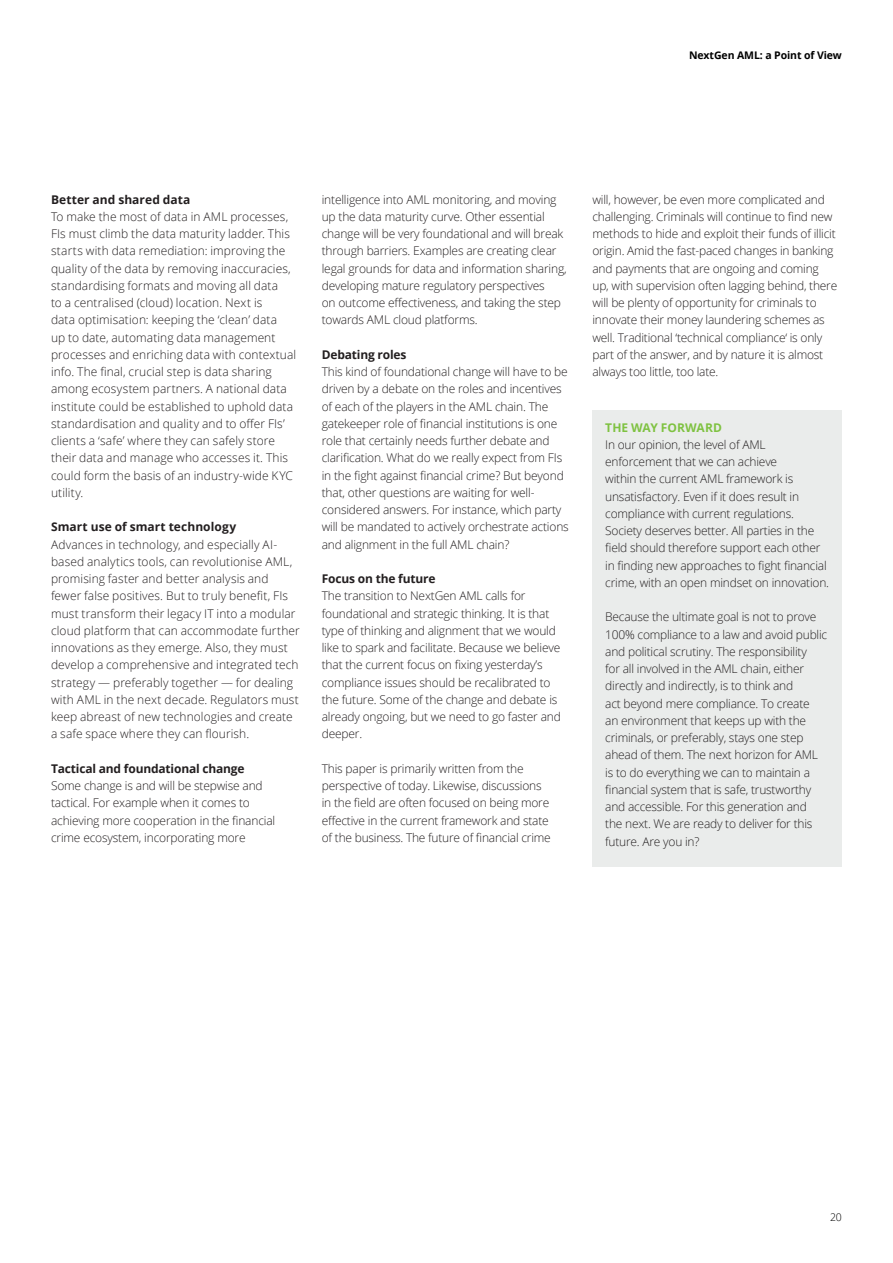
<style>
.page{position:relative;width:893px;height:1263px;background:#fff}
.page>*{position:absolute;margin:0;border:0;box-sizing:border-box;transform-origin:0 0}
.Body_copy__8_5_12pt{font:300 12px/17.2px "Open Sans";letter-spacing:-.015em;color:#231f20}
.Body_copy__8_5_12pt-2{font:300 12px/17.2px "Open Sans";letter-spacing:.005em;color:#231f20}
.Body_copy__8_5_12pt-3{font:700 12px "Open Sans";letter-spacing:-.015em;color:#231f20}
.Body_copy__8_5_12pt-4{font:700 12px "Open Sans";letter-spacing:.005em;color:#231f20}
.Body_copy__8_5_12pt-5{font:700 12px "Open Sans";letter-spacing:.005em;color:#7fc241}
.t1{font:700 10.5px "Open Sans";letter-spacing:-.01em;color:#010101}
.t2{font:300 10.5px "Open Sans";color:#010101}
</style>
<div class="page">
<div style="left:592px;top:410px;width:250px;height:457px;background:#eaeceb"></div>
<p class="t1" style="left:689px;top:48px;width:154px">NextGen AML: a Point of View</p>
<p class="Body_copy__8_5_12pt-4" style="left:51px;top:191px;width:141px">Better and shared data</p>
<p class="Body_copy__8_5_12pt-2" style="left:51px;top:208px;width:247px">To make the most of data in AML processes, FIs must climb the data maturity ladder. This starts with data remediation: improving the quality of the data by removing inaccuracies, standardising formats and moving all data<br>to a centralised (cloud) location. Next is<br>data optimisation: keeping the ‘clean’ data<br>up to date, automating data management processes and enriching data with contextual info. The final, crucial step is data sharing among ecosystem partners. A national data institute could be established to uphold data standardisation and quality and to offer FIs’ clients a ‘safe’ where they can safely store their data and manage who accesses it. This could form the basis of an industry-wide KYC utility.</p>
<p class="Body_copy__8_5_12pt-4" style="left:51px;top:519px;width:187px">Smart use of smart technology</p>
<p class="Body_copy__8_5_12pt-2" style="left:51px;top:535px;width:250px">Advances in technology, and especially AI&shy;based analytics tools, can revolutionise AML, promising faster and better analysis and fewer false positives. But to truly benefit, FIs must transform their legacy IT into a modular cloud platform that can accommodate further innovations as they emerge. Also, they must develop a comprehensive and integrated tech strategy — preferably together — for dealing with AML in the next decade. Regulators must keep abreast of new technologies and create a safe space where they can flourish.</p>
<p class="Body_copy__8_5_12pt-3" style="left:51px;top:760px;width:195px">Tactical and foundational change</p>
<p class="Body_copy__8_5_12pt" style="left:51px;top:777px;width:226px">Some change is and will be stepwise and tactical. For example when it comes to achieving more cooperation in the financial crime ecosystem, incorporating more</p>
<p class="Body_copy__8_5_12pt" style="left:322px;top:190px;width:246px">intelligence into AML monitoring, and moving up the data maturity curve. Other essential change will be very foundational and will break through barriers. Examples are creating clear legal grounds for data and information sharing, developing mature regulatory perspectives<br>on outcome effectiveness, and taking the step towards AML cloud platforms.</p>
<p class="Body_copy__8_5_12pt-3" style="left:322px;top:346px;width:86px">Debating roles</p>
<p class="Body_copy__8_5_12pt" style="left:322px;top:363px;width:249px">This kind of foundational change will have to be driven by a debate on the roles and incentives of each of the players in the AML chain. The gatekeeper role of financial institutions is one role that certainly needs further debate and clarification. What do we really expect from FIs in the fight against financial crime? But beyond that, other questions are waiting for well&shy;considered answers. For instance, which party will be mandated to actively orchestrate actions and alignment in the full AML chain?</p>
<p class="Body_copy__8_5_12pt-3" style="left:322px;top:570px;width:115px">Focus on the future</p>
<p class="Body_copy__8_5_12pt" style="left:322px;top:587px;width:241px">The transition to NextGen AML calls for foundational and strategic thinking. It is that type of thinking and alignment that we would like to spark and facilitate. Because we believe that the current focus on fixing yesterday’s compliance issues should be recalibrated to the future. Some of the change and debate is already ongoing, but we need to go faster and deeper.</p>
<p class="Body_copy__8_5_12pt" style="left:322px;top:760px;width:231px">This paper is primarily written from the perspective of today. Likewise, discussions in the field are often focused on being more effective in the current framework and state of the business. The future of financial crime</p>
<p class="Body_copy__8_5_12pt" style="left:592px;top:190px;width:246px">will, however, be even more complicated and challenging. Criminals will continue to find new methods to hide and exploit their funds of illicit origin. Amid the fast-paced changes in banking and payments that are ongoing and coming up, with supervision often lagging behind, there will be plenty of opportunity for criminals to innovate their money laundering schemes as well. Traditional ‘technical compliance‘ is only part of the answer, and by nature it is almost always too little, too late.</p>
<p class="Body_copy__8_5_12pt-5" style="left:605px;top:419px;width:118px">THE WAY FORWARD</p>
<p class="Body_copy__8_5_12pt" style="left:605px;top:436px;width:225px">In our opinion, the level of AML enforcement that we can achieve<br>within the current AML framework is unsatisfactory. Even if it does result in compliance with current regulations.<br>Society deserves better. All parties in the field should therefore support each other in finding new approaches to fight financial crime, with an open mindset on innovation.</p>
<p class="Body_copy__8_5_12pt" style="left:605px;top:608px;width:224px">Because the ultimate goal is not to prove 100% compliance to a law and avoid public and political scrutiny. The responsibility<br>for all involved in the AML chain, either directly and indirectly, is to think and<br>act beyond mere compliance. To create<br>an environment that keeps up with the criminals, or preferably, stays one step ahead of them. The next horizon for AML is to do everything we can to maintain a financial system that is safe, trustworthy and accessible. For this generation and<br>the next. We are ready to deliver for this future. Are you in?</p>
<p class="t2" style="left:830px;top:1210px;width:13px">20</p>
</div>
